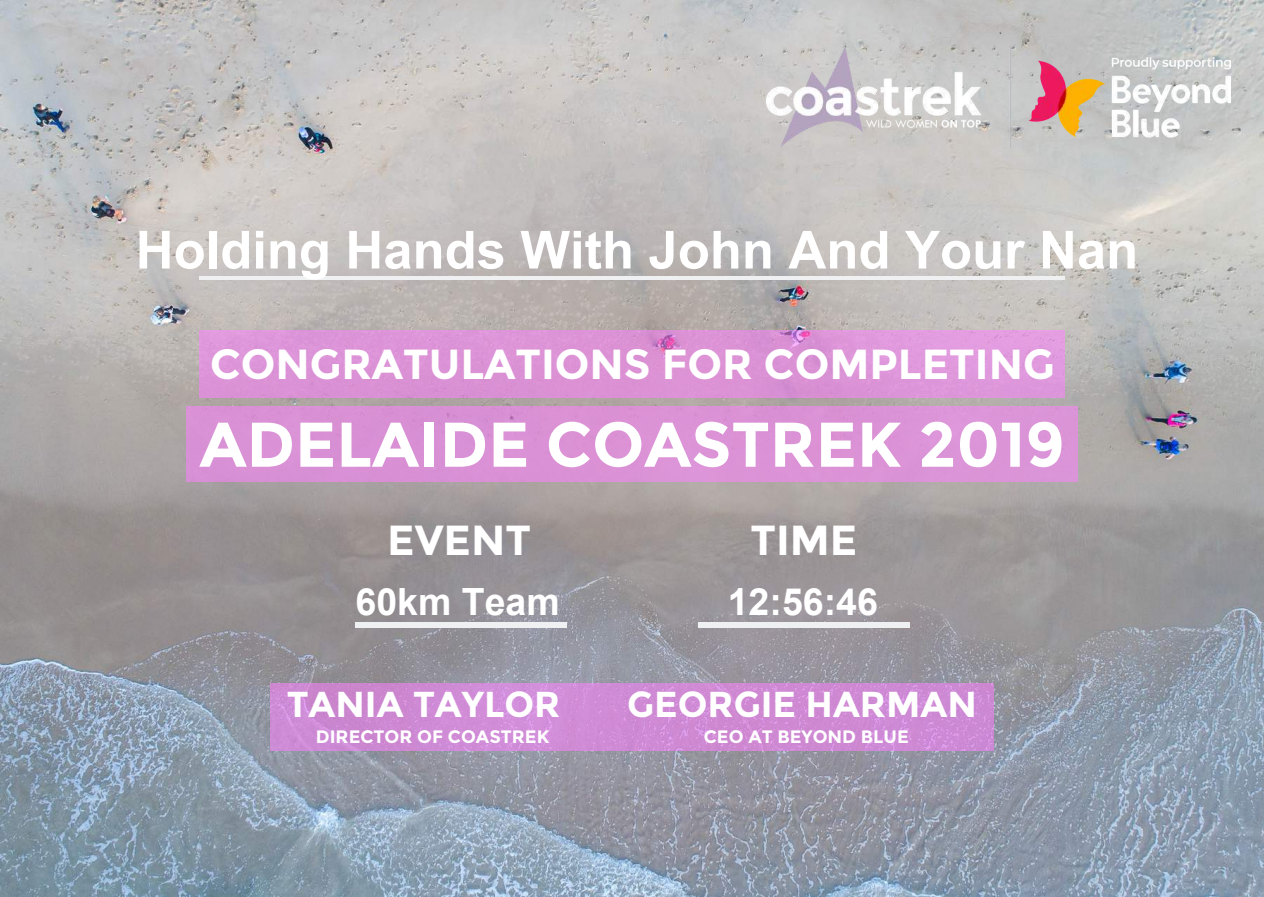
<style>
.page{position:relative;width:1264px;height:897px;background:#fff}
.page>*{position:absolute;margin:0;border:0;box-sizing:border-box;transform-origin:0 0}
.t1{font:700 63px "Montserrat";color:#fff}
.t2{font:700 52.5px "Arial";color:#fff}
.t3{font:700 42px "Montserrat";color:#fff}
.t4{font:700 37.5px "Arial";color:#fff}
.t5{font:700 36px "Montserrat";color:#fff}
.t6{font:700 18px "Montserrat";color:#fff}
</style>
<div class="page">
<img style="left:0;top:0;width:1263px;height:897px">
<img style="left:749px;top:32px;width:481px;height:137px">
<div style="left:186px;top:406px;width:891px;height:76px;background:#da91d5"></div>
<div style="left:199px;top:330px;width:866px;height:68px;background:#dc93d6"></div>
<hr style="left:200px;top:277px;width:865px;height:3px;background:#eff0f2">
<div style="left:355px;top:622px;width:211px;height:5px;background:#eff0f2"></div>
<div style="left:698px;top:622px;width:211px;height:5px;background:#eff0f2"></div>
<div style="left:270px;top:683px;width:723px;height:68px;background:#cf8ad4"></div>
<p class="t2" style="left:136px;top:221px;width:1004px">Holding Hands With John And Your Nan</p>
<p class="t3" style="left:210px;top:338px;width:846px">CONGRATULATIONS FOR COMPLETING</p>
<h1 class="t1" style="left:199px;top:406px;width:867px">ADELAIDE COASTREK 2019</h1>
<p class="t3" style="left:387px;top:514px;width:145px">EVENT</p>
<p class="t3" style="left:750px;top:514px;width:108px">TIME</p>
<p class="t4" style="left:355px;top:581px;width:206px">60km Team</p>
<p class="t4" style="left:727px;top:581px;width:152px">12:56:46</p>
<p class="t5" style="left:287px;top:682px;width:275px">TANIA TAYLOR</p>
<p class="t5" style="left:627px;top:682px;width:351px">GEORGIE HARMAN</p>
<p class="t6" style="left:316px;top:725px;width:235px">DIRECTOR OF COASTREK</p>
<p class="t6" style="left:703px;top:725px;width:206px">CEO AT BEYOND BLUE</p>
</div>
